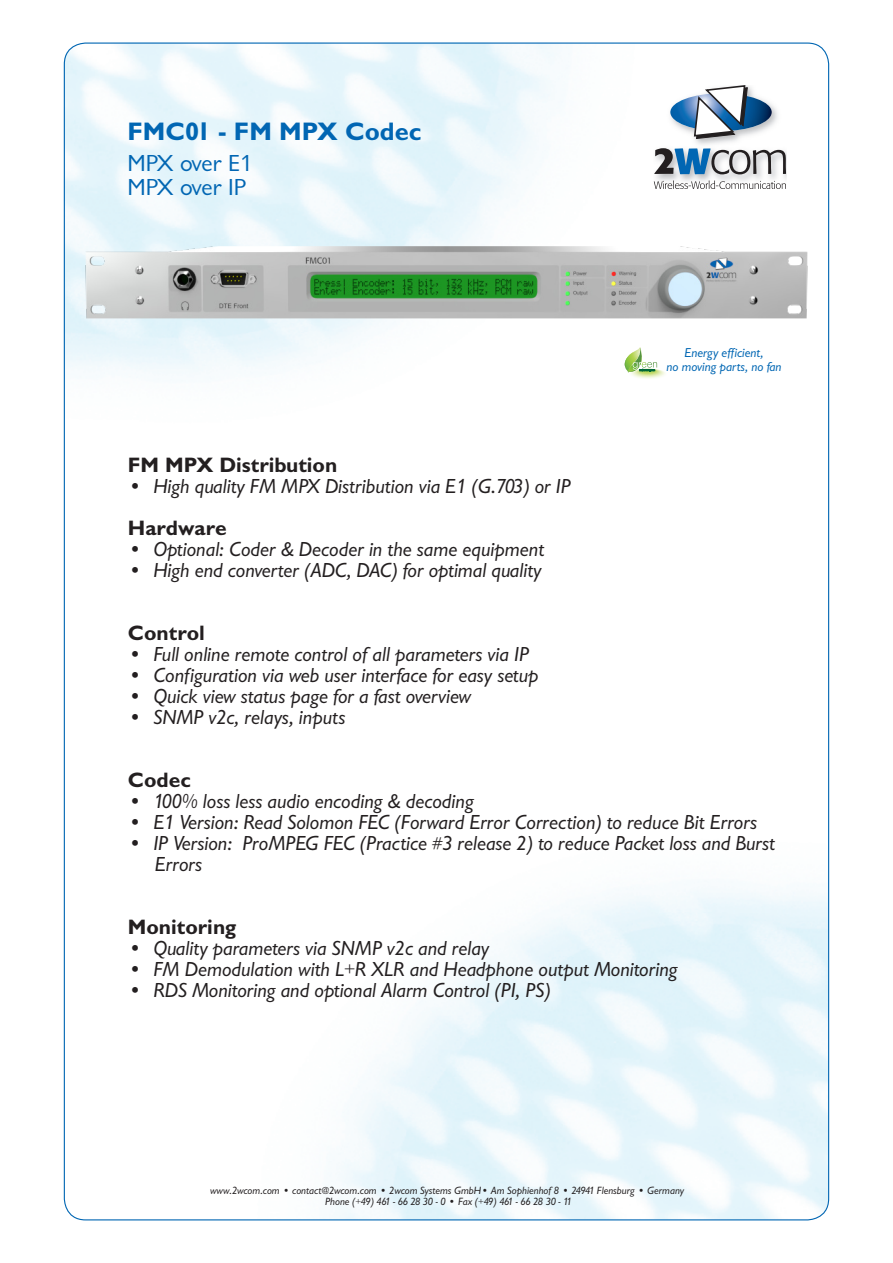
<style>
.page{position:relative;width:893px;height:1263px;background:#fff}
.page>*{position:absolute;margin:0;border:0;box-sizing:border-box;transform-origin:0 0}
.Überschrift1{font:700 25.5px "Classical Sans";color:#0166b3}
.Überschrift2{font:24px "Classical Sans";letter-spacing:-.01em;color:#0166b3}
.t1{font:italic 21px/21px "Classical Sans";color:#231f20}
.t2{font:700 21px "Classical Sans";color:#231f20}
.t3{font:italic 13.35px/13.4px "Classical Sans";color:#0166b3;text-align:center}
.t4{font:italic 10.8px/10.8px "Classical Sans";color:#231f20;text-align:center}
</style>
<div class="page">
<img style="left:64px;top:43px;width:536px;height:332px">
<img style="left:332px;top:887px;width:496px;height:333px">
<img style="left:85px;top:247px;width:723px;height:72px">
<img style="left:653px;top:86px;width:134px;height:96px">
<img style="left:670px;top:93px;width:102px;height:38px">
<svg style="left:654px;top:180px;width:132px;height:9px"></svg>
<svg style="left:654px;top:148px;width:132px;height:26px"></svg>
<svg style="left:693px;top:85px;width:55px;height:54px"></svg>
<svg style="left:624px;top:347px;width:41px;height:32px"></svg>
<p class="Überschrift1" style="left:128px;top:118px;width:296px">FMC01 - FM MPX Codec</p>
<p class="Überschrift2" style="left:128px;top:150px;width:127px">MPX over E1</p>
<p class="Überschrift2" style="left:128px;top:174px;width:120px">MPX over IP</p>
<p class="t2" style="left:128px;top:453px;width:211px">FM MPX Distribution</p>
<p class="t1" style="left:128px;top:476px;width:444px">• High quality FM MPX Distribution via E1 (G.703) or IP</p>
<p class="t2" style="left:128px;top:516px;width:100px">Hardware</p>
<p class="t1" style="left:128px;top:539px;width:418px">• Optional: Coder &amp; Decoder in the same equipment</p>
<p class="t1" style="left:128px;top:560px;width:415px">• High end converter (ADC, DAC) for optimal quality</p>
<p class="t2" style="left:128px;top:621px;width:79px">Control</p>
<p class="t1" style="left:128px;top:644px;width:402px">• Full online remote control of all parameters via IP</p>
<p class="t1" style="left:128px;top:665px;width:412px">• Configuration via web user interface for easy setup</p>
<p class="t1" style="left:128px;top:686px;width:345px">• Quick view status page for a fast overview</p>
<p class="t1" style="left:128px;top:707px;width:219px">• SNMP v2c, relays, inputs</p>
<p class="t3" style="left:667px;top:346px;width:117px">Energy efficient,<br>no moving parts, no fan</p>
<p class="t2" style="left:128px;top:768px;width:64px">Codec</p>
<p class="t1" style="left:128px;top:791px;width:347px">• 100% loss less audio encoding &amp; decoding</p>
<p class="t1" style="left:128px;top:812px;width:631px">• E1 Version: Read Solomon FEC (Forward Error Correction) to reduce Bit Errors</p>
<p class="t1" style="left:155px;top:833px;width:622px;text-indent:-27px">• IP Version: ProMPEG FEC (Practice #3 release 2) to reduce Packet loss and Burst<br>Errors</p>
<p class="t2" style="left:128px;top:915px;width:110px">Monitoring</p>
<p class="t1" style="left:128px;top:938px;width:363px">• Quality parameters via SNMP v2c and relay</p>
<p class="t1" style="left:128px;top:959px;width:551px">• FM Demodulation with L+R XLR and Headphone output Monitoring</p>
<p class="t1" style="left:128px;top:980px;width:424px">• RDS Monitoring and optional Alarm Control (PI, PS)</p>
<p class="t4" style="left:210px;top:1185px;width:475px">www.2wcom.com • contact@2wcom.com • 2wcom Systems GmbH• Am Sophienhof 8 • 24941 Flensburg • Germany<br>Phone (+49) 461 - 66 28 30 - 0 • Fax (+49) 461 - 66 28 30 - 11</p>
</div>
